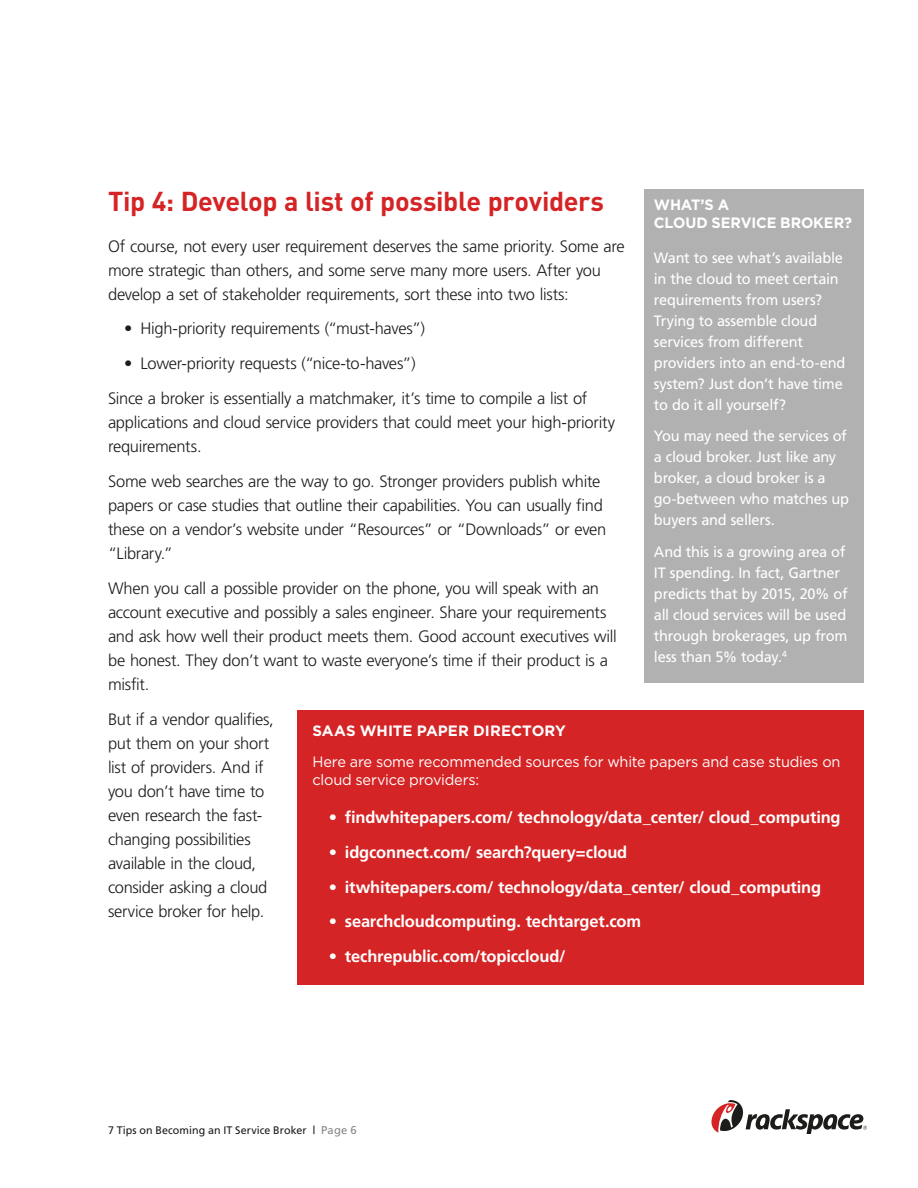
<style>
.page{position:relative;width:918px;height:1188px;background:#fff}
.page>*{position:absolute;margin:0;border:0;box-sizing:border-box;transform-origin:0 0}
.t1{font:700 27px "DIN";letter-spacing:-.01em;color:#d52425}
.t2{font:300 16.5px/24px "Frutiger";letter-spacing:-.02em;color:#1c1c1a}
.t3{font:700 16.5px "Frutiger";letter-spacing:-.01em;color:#fff}
.t4{font:15px/21px "Frutiger";letter-spacing:-.015em;color:#fff}
.t5{font:15px/18px "Gotham";letter-spacing:-.01em;color:#fff}
.t6{font:700 15px/18px "Gotham";letter-spacing:-.005em;color:#fff}
.t7{font:10.95px "Frutiger";letter-spacing:.005em;color:#1c1c1a}
.s1{font-size:11.25px}
.s2{font-size:11.25px;color:#878788}
</style>
<div class="page">
<svg style="left:711px;top:1100px;width:156px;height:34px"></svg>
<div style="left:297px;top:710px;width:567px;height:274px;background:#d52425"></div>
<div style="left:644px;top:189px;width:220px;height:494px;background:#b1b1b2"></div>
<h1 class="t1" style="left:108px;top:184px;width:498px">Tip 4: Develop a list of possible providers</h1>
<p class="t2" style="left:108px;top:234px;width:518px">Of course, not every user requirement deserves the same priority. Some are more strategic than others, and some serve many more users. After you develop a set of stakeholder requirements, sort these into two lists:</p>
<p class="t2" style="left:124px;top:317px;width:302px">• High-priority requirements (“must-haves”)</p>
<p class="t2" style="left:108px;top:346px;width:481px;line-height:34.8px;text-indent:16px">• Lower-priority requests (“nice-to-haves”)<br>Since a broker is essentially a matchmaker, it’s time to compile a list of</p>
<p class="t2" style="left:108px;top:410px;width:509px">applications and cloud service providers that could meet your high-priority requirements.</p>
<p class="t2" style="left:108px;top:469px;width:500px">Some web searches are the way to go. Stronger providers publish white papers or case studies that outline their capabilities. You can usually find these on a vendor’s website under “Resources” or “Downloads” or even “Library.”</p>
<p class="t2" style="left:108px;top:576px;width:510px">When you call a possible provider on the phone, you will speak with an account executive and possibly a sales engineer. Share your requirements and ask how well their product meets them. Good account executives will be honest. They don’t want to waste everyone’s time if their product is a misfit.</p>
<p class="t2" style="left:108px;top:707px;width:167px">But if a vendor qualifies, put them on your short list of providers. And if you don’t have time to even research the fast&shy;changing possibilities available in the cloud, consider asking a cloud service broker for help.</p>
<p class="t6" style="left:654px;top:196px;width:200px">WHAT’S A<br>CLOUD SERVICE BROKER?</p>
<p class="t4" style="left:654px;top:247px;width:193px">Want to see what’s available in the cloud to meet certain requirements from users?<br>Trying to assemble cloud services from different providers into an end-to-end system? Just don’t have time to do it all yourself?</p>
<p class="t4" style="left:654px;top:426px;width:197px">You may need the services of a cloud broker. Just like any broker, a cloud broker is a go-between who matches up buyers and sellers.</p>
<p class="t4" style="left:654px;top:541px;width:195px">And this is a growing area of<br>IT spending. In fact, Gartner predicts that by 2015, 20% of all cloud services will be used through brokerages, up from less than 5% today.<sup>4</sup></p>
<p class="t6" style="left:313px;top:722px;width:255px">SAAS WHITE PAPER DIRECTORY</p>
<p class="t5" style="left:313px;top:753px;width:530px">Here are some recommended sources for white papers and case studies on cloud service providers:</p>
<p class="t3" style="left:329px;top:808px;width:513px">• findwhitepapers.com/ technology/data_center/ cloud_computing</p>
<p class="t3" style="left:329px;top:842px;width:300px">• idgconnect.com/ search?query=cloud</p>
<p class="t3" style="left:329px;top:877px;width:494px">• itwhitepapers.com/ technology/data_center/ cloud_computing</p>
<p class="t3" style="left:329px;top:912px;width:314px">• searchcloudcomputing. techtarget.com</p>
<p class="t3" style="left:329px;top:947px;width:239px">• techrepublic.com/topiccloud/</p>
<p class="t7" style="left:108px;top:1124px;width:250px">7 Tips on Becoming an IT Service Broker <span class="s1">|</span> <span class="s2">Page 6</span></p>
</div>
